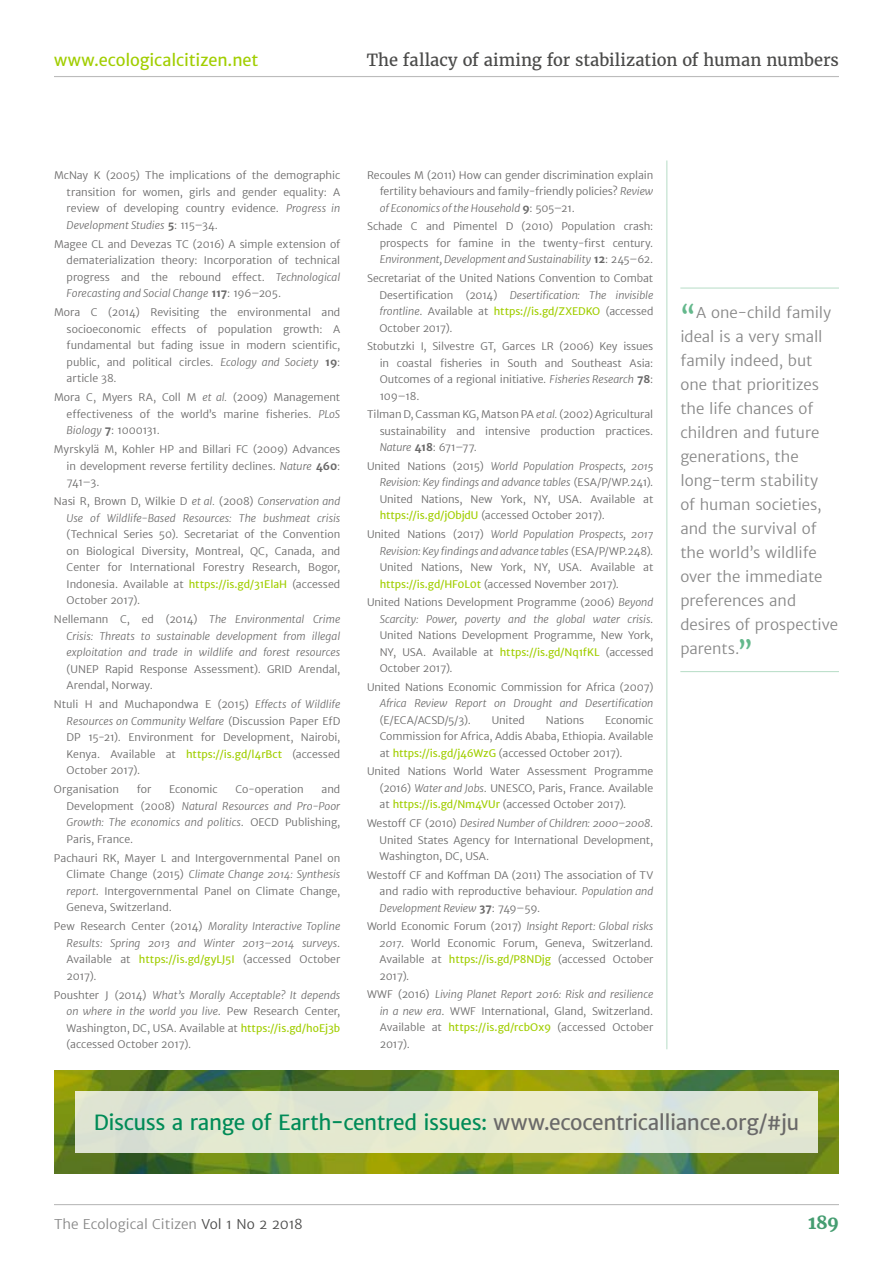
<style>
.page{position:relative;width:893px;height:1263px;background:#fff}
.page>*{position:absolute;margin:0;border:0;box-sizing:border-box;transform-origin:0 0}
.t1{font:21px "Merriweather Sans";letter-spacing:-.02em;color:#008b57}
.t2{font:700 18px "Merriweather";color:#459d71}
.t3{font:16.5px "Merriweather";color:#4a4a49}
.t4{font:16.5px "Merriweather Sans";letter-spacing:-.005em;color:#a1ce00}
.t5{font:300 15px/24px "Merriweather Sans";color:#878787}
.t6{font:300 13.5px "Merriweather Sans";color:#878787}
.t7{font:300 10.5px/16.5px "Merriweather Sans";letter-spacing:-.005em;color:#6a6969;text-align:justify}
.t8{font:italic 300 10.5px/16.5px "Merriweather Sans";color:#6a6969;text-align:justify}
.s1{font-style:italic}
.s2{font-weight:700}
.s3{font-style:normal}
.s4{font-weight:400;color:#a1ce00}
.s5{font-weight:400;font-style:normal;color:#a1ce00}
.s6{font-family:"Merriweather";font-weight:700;font-size:22.5px;color:#64b88c}
.s7{color:#6a6969}
.s8{color:#4a4a49}
</style>
<div class="page">
<hr style="left:54px;top:76px;width:785px;height:1px;background:#bcbcbc">
<hr style="left:54px;top:1204px;width:785px;height:1px;background:#bcbcbc">
<hr style="left:666px;top:160px;width:1px;height:889px;background:#b6dcc6">
<hr style="left:680px;top:288px;width:159px;height:1px;background:#b6dcc6">
<hr style="left:680px;top:671px;width:159px;height:1px;background:#b6dcc6">
<svg style="left:54px;top:1070px;width:785px;height:104px;background:#6d8822"></svg>
<div style="left:75px;top:1091px;width:743px;height:61px;background:#e2e8d1"></div>
<h3 class="t4" style="left:54px;top:50px;width:206px">www.ecologicalcitizen.net</h3>
<h3 class="t3" style="left:367px;top:49px;width:474px">The fallacy of aiming for stabilization of human numbers</h3>
<p class="t7" style="left:67px;top:167px;width:275px;text-indent:-13px">McNay K (2005) The implications of the demographic transition for women, girls and gender equality: A review of developing country evidence. <span class="s1">Progress in Development Studies</span> <span class="s2">5</span>: 115–34.</p>
<p class="t7" style="left:67px;top:235px;width:275px;text-indent:-13px">Magee CL and Devezas TC (2016) A simple extension of dematerialization theory: Incorporation of technical progress and the rebound effect. <span class="s1">Technological Forecasting and Social Change</span> <span class="s2">117</span>: 196–205.</p>
<p class="t7" style="left:67px;top:304px;width:275px;text-indent:-13px">Mora C (2014) Revisiting the environmental and socioeconomic effects of population growth: A fundamental but fading issue in modern scientific, public, and political circles. <span class="s1">Ecology and Society</span> <span class="s2">19</span>: article 38.</p>
<p class="t7" style="left:67px;top:389px;width:275px;text-indent:-13px">Mora C, Myers RA, Coll M <span class="s1">et al.</span> (2009) Management effectiveness of the world’s marine fisheries. <span class="s1">PLoS Biology</span> <span class="s2">7</span>: 1000131.</p>
<p class="t7" style="left:67px;top:441px;width:275px;text-indent:-13px">Myrskylä M, Kohler HP and Billari FC (2009) Advances in development reverse fertility declines. <span class="s1">Nature</span> <span class="s2">460</span>:<br>741–3.</p>
<p class="t8" style="left:54px;top:493px;width:288px;text-align:right"><span class="s3">Nasi R, Brown D, Wilkie D</span> et al. <span class="s3">(2008)</span> Conservation and<br>Use of Wildlife-Based Resources: The bushmeat crisis</p>
<p class="t7" style="left:67px;top:526px;width:275px">(Technical Series 50). Secretariat of the Convention on Biological Diversity, Montreal, QC, Canada, and Center for International Forestry Research, Bogor, Indonesia. Available at <span class="s4">https://is.gd/31ElaH</span> (accessed October 2017).</p>
<p class="t8" style="left:67px;top:611px;width:275px;text-indent:-13px"><span class="s3">Nellemann C, ed (2014)</span> The Environmental Crime Crisis: Threats to sustainable development from illegal exploitation and trade in wildlife and forest resources</p>
<p class="t7" style="left:67px;top:660px;width:275px">(UNEP Rapid Response Assessment). GRID Arendal,<br>Arendal, Norway.</p>
<p class="t7" style="left:67px;top:696px;width:275px;text-indent:-13px">Ntuli H and Muchapondwa E (2015) <span class="s1">Effects of Wildlife Resources on Community Welfare</span> (Discussion Paper EfD DP 15-21). Environment for Development, Nairobi, Kenya. Available at <span class="s4">https://is.gd/l4rBct</span> (accessed October 2017).</p>
<p class="t7" style="left:54px;top:781px;width:67px">Organisation</p>
<p class="t7" style="left:137px;top:781px;width:16px">for</p>
<p class="t7" style="left:169px;top:781px;width:50px">Economic</p>
<p class="t7" style="left:235px;top:781px;width:70px">Co-operation</p>
<p class="t8" style="left:67px;top:781px;width:275px;text-indent:255px"><span class="s3">and Development (2008)</span> Natural Resources and Pro-Poor Growth: The economics and politics<span class="s3">. OECD Publishing, Paris, France.</span></p>
<p class="t7" style="left:67px;top:849px;width:275px;text-indent:-13px">Pachauri RK, Mayer L and Intergovernmental Panel on Climate Change (2015) <span class="s1">Climate Change 2014: Synthesis report</span>. Intergovernmental Panel on Climate Change, Geneva, Switzerland.</p>
<p class="t8" style="left:67px;top:918px;width:275px;text-indent:-13px"><span class="s3">Pew Research Center (2014)</span> Morality Interactive Topline Results: Spring 2013 and Winter 2013–2014 surveys<span class="s3">.<br>Available at</span> <span class="s5">https://is.gd/gyLJ5I</span> <span class="s3">(accessed October 2017).</span></p>
<p class="t7" style="left:67px;top:986px;width:275px;text-indent:-13px">Poushter J (2014) <span class="s1">What’s Morally Acceptable? It depends on where in the world you live</span>. Pew Research Center, Washington, DC, USA. Available at <span class="s4">https://is.gd/hoEj3b </span>(accessed October 2017).</p>
<p class="t7" style="left:380px;top:167px;width:275px;text-indent:-13px">Recoules M (2011) How can gender discrimination explain fertility behaviours and family-friendly policies? <span class="s1">Review of Economics of the Household</span> <span class="s2">9</span>: 505–21.</p>
<p class="t7" style="left:380px;top:218px;width:275px;text-indent:-13px">Schade C and Pimentel D (2010) Population crash: prospects for famine in the twenty-first century.<br><span class="s1">Environment, Development and Sustainability</span> <span class="s2">12</span>: 245–62.</p>
<p class="t7" style="left:380px;top:270px;width:275px;text-indent:-13px">Secretariat of the United Nations Convention to Combat Desertification (2014) <span class="s1">Desertification: The invisible frontline</span>. Available at <span class="s4">https://is.gd/ZXEDKO</span> (accessed October 2017).</p>
<p class="t7" style="left:380px;top:338px;width:275px;text-indent:-13px">Stobutzki I, Silvestre GT, Garces LR (2006) Key issues in coastal fisheries in South and Southeast Asia:<br>Outcomes of a regional initiative. <span class="s1">Fisheries Research</span> <span class="s2">78</span>:<br>109–18.</p>
<p class="t7" style="left:380px;top:406px;width:275px;text-indent:-13px">Tilman D, Cassman KG, Matson PA <span class="s1">et al.</span> (2002) Agricultural sustainability and intensive production practices.<br><span class="s1">Nature</span> <span class="s2">418</span>: 671–77.</p>
<p class="t7" style="left:380px;top:458px;width:275px;text-indent:-13px">United Nations (2015) <span class="s1">World Population Prospects, 2015<br>Revision: Key findings and advance tables</span> (ESA/P/WP.241).<br>United Nations, New York, NY, USA. Available at <span class="s4">https://is.gd/jObjdU</span> (accessed October 2017).</p>
<p class="t7" style="left:380px;top:526px;width:275px;text-indent:-13px">United Nations (2017) <span class="s1">World Population Prospects, 2017<br>Revision: Key findings and advance tables</span> (ESA/P/WP.248).<br>United Nations, New York, NY, USA. Available at <span class="s4">https://is.gd/HF0L0t</span> (accessed November 2017).</p>
<p class="t7" style="left:380px;top:594px;width:275px;text-indent:-13px">United Nations Development Programme (2006) <span class="s1">Beyond Scarcity: Power, poverty and the global water crisis</span>.<br>United Nations Development Programme, New York, NY, USA. Available at <span class="s4">https://is.gd/Nq1fKL</span> (accessed October 2017).</p>
<p class="t7" style="left:367px;top:679px;width:288px">United Nations Economic Commission for Africa (2007)</p>
<p class="t8" style="left:380px;top:695px;width:275px">Africa Review Report on Drought and Desertification</p>
<p class="t7" style="left:380px;top:712px;width:93px">(E/ECA/ACSD/5/3).</p>
<p class="t7" style="left:492px;top:712px;width:35px">United</p>
<p class="t7" style="left:546px;top:712px;width:40px">Nations</p>
<p class="t7" style="left:380px;top:712px;width:275px;text-indent:225px">Economic Commission for Africa, Addis Ababa, Ethiopia. Available at <span class="s4">https://is.gd/j46WzG</span> (accessed October 2017).</p>
<p class="t7" style="left:380px;top:763px;width:275px;text-indent:-13px">United Nations World Water Assessment Programme (2016) <span class="s1">Water and Jobs</span>. UNESCO, Paris, France. Available at <span class="s4">https://is.gd/Nm4VUr</span> (accessed October 2017).</p>
<p class="t7" style="left:380px;top:815px;width:275px;text-indent:-13px">Westoff CF (2010) <span class="s1">Desired Number of Children: 2000–2008</span>.<br>United States Agency for International Development, Washington, DC, USA.</p>
<p class="t7" style="left:380px;top:866px;width:275px;text-indent:-13px">Westoff CF and Koffman DA (2011) The association of TV and radio with reproductive behaviour. <span class="s1">Population and Development Review</span> <span class="s2">37</span>: 749–59.</p>
<p class="t7" style="left:380px;top:918px;width:275px;text-indent:-13px">World Economic Forum (2017) <span class="s1">Insight Report: Global risks 2017</span>. World Economic Forum, Geneva, Switzerland.<br>Available at <span class="s4">https://is.gd/P8NDjg</span> (accessed October 2017).</p>
<p class="t7" style="left:380px;top:986px;width:275px;text-indent:-13px">WWF (2016) <span class="s1">Living Planet Report 2016: Risk and resilience in a new era</span>. WWF International, Gland, Switzerland.<br>Available at <span class="s4">https://is.gd/rcbOx9</span> (accessed October 2017).</p>
<p class="t5" style="left:680px;top:301px;width:159px"><span class="s6">“</span>A one-child family ideal is a very small family indeed, but one that prioritizes the life chances of children and future generations, the long-term stability<br>of human societies, and the survival of the world’s wildlife over the immediate preferences and desires of prospective parents.<span class="s6">”</span></p>
<h1 class="t1" style="left:94px;top:1108px;width:707px">Discuss a range of Earth-centred issues: <span class="s7">www.ecocentricalliance.org/#ju</span></h1>
<p class="t6" style="left:54px;top:1215px;width:250px">The Ecological Citizen <span class="s8">Vol 1 No 2 2018</span></p>
<h2 class="t2" style="left:808px;top:1210px;width:32px">189</h2>
</div>
